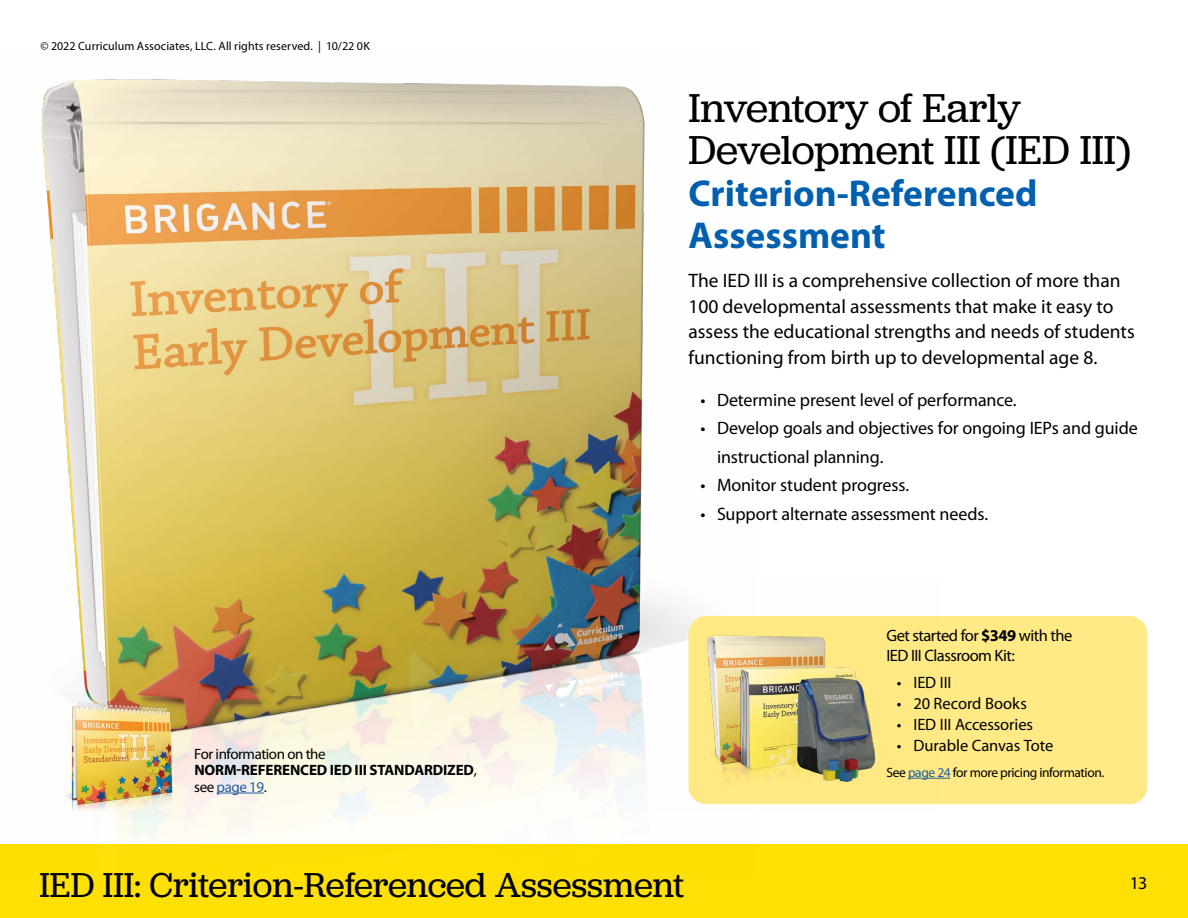
<style>
.page{position:relative;width:1188px;height:918px;background:#fff}
.page>*{position:absolute;margin:0;border:0;box-sizing:border-box;transform-origin:0 0}
.t1{font:42px/42px "Jubilat";letter-spacing:-.005em;color:#000}
.t2{font:700 37.5px/42px "Myriad Pro";color:#005fae}
.t3{font:36px "Jubilat";color:#000}
.t4{font:19.5px/25.5px "Myriad Pro";color:#000}
.t5{font:18px/28.5px "Myriad Pro";letter-spacing:-.01em;color:#000}
.t6{font:16.5px/19.5px "Myriad Pro";letter-spacing:-.015em;color:#000}
.t7{font:700 15px/16.5px "Myriad Pro";letter-spacing:-.01em;color:#000}
.t8{font:13.5px "Myriad Pro";letter-spacing:-.03em;color:#000}
.t9{font:12px "Myriad Pro";letter-spacing:.005em;color:#000}
.s1{font-weight:400}
.s2{font-weight:400;color:#215e9e}
.s3{font-weight:700}
.s4{color:#215e9e}
</style>
<div class="page">
<div style="left:0;top:844px;width:1188px;height:74px;background:#fee004"></div>
<img style="left:41px;top:79px;width:605px;height:770px">
<div style="left:688px;top:616px;width:460px;height:188px;background:#ffea85;border-radius:18px"></div>
<img style="left:64px;top:694px;width:122px;height:128px">
<img style="left:646px;top:598px;width:294px;height:207px">
<hr style="left:908px;top:778px;width:42px;height:1px;background:#215e9e">
<hr style="left:217px;top:793px;width:47px;height:1px;background:#215e9e">
<p class="t9" style="left:40px;top:39px;width:331px">© 2022 Curriculum Associates, LLC. All rights reserved. | 10/22 0K</p>
<p class="t7" style="left:194px;top:745px;width:284px"><span class="s1">For information on the<br></span>NORM-REFERENCED IED III STANDARDIZED<span class="s1">, see</span> <span class="s2">page 19</span><span class="s1">.</span></p>
<h1 class="t1" style="left:688px;top:86px;width:444px">Inventory of Early<br>Development III (IED III)</h1>
<h2 class="t2" style="left:688px;top:173px;width:350px">Criterion-Referenced<br>Assessment</h2>
<p class="t4" style="left:688px;top:268px;width:448px">The IED III is a comprehensive collection of more than 100 developmental assessments that make it easy to assess the educational strengths and needs of students functioning from birth up to developmental age 8.</p>
<p class="t5" style="left:700px;top:386px;width:318px">• Determine present level of performance.</p>
<p class="t5" style="left:717px;top:414px;width:422px;text-indent:-17px">• Develop goals and objectives for ongoing IEPs and guide instructional planning.</p>
<p class="t5" style="left:700px;top:471px;width:210px">• Monitor student progress.</p>
<p class="t5" style="left:700px;top:500px;width:289px">• Support alternate assessment needs.</p>
<p class="t6" style="left:886px;top:626px;width:187px">Get started for <span class="s3">$349</span> with the<br>IED III Classroom Kit:</p>
<p class="t6" style="left:897px;top:673px;width:56px">• IED III</p>
<p class="t6" style="left:897px;top:694px;width:131px">• 20 Record Books</p>
<p class="t6" style="left:897px;top:715px;width:138px">• IED III Accessories</p>
<p class="t6" style="left:897px;top:736px;width:158px">• Durable Canvas Tote</p>
<p class="t8" style="left:886px;top:765px;width:219px">See <span class="s4">page 24</span> for more pricing information.</p>
<h3 class="t3" style="left:39px;top:862px;width:646px">IED III: Criterion-Referenced Assessment</h3>
<p class="t5" style="left:1130px;top:870px;width:19px">13</p>
</div>
